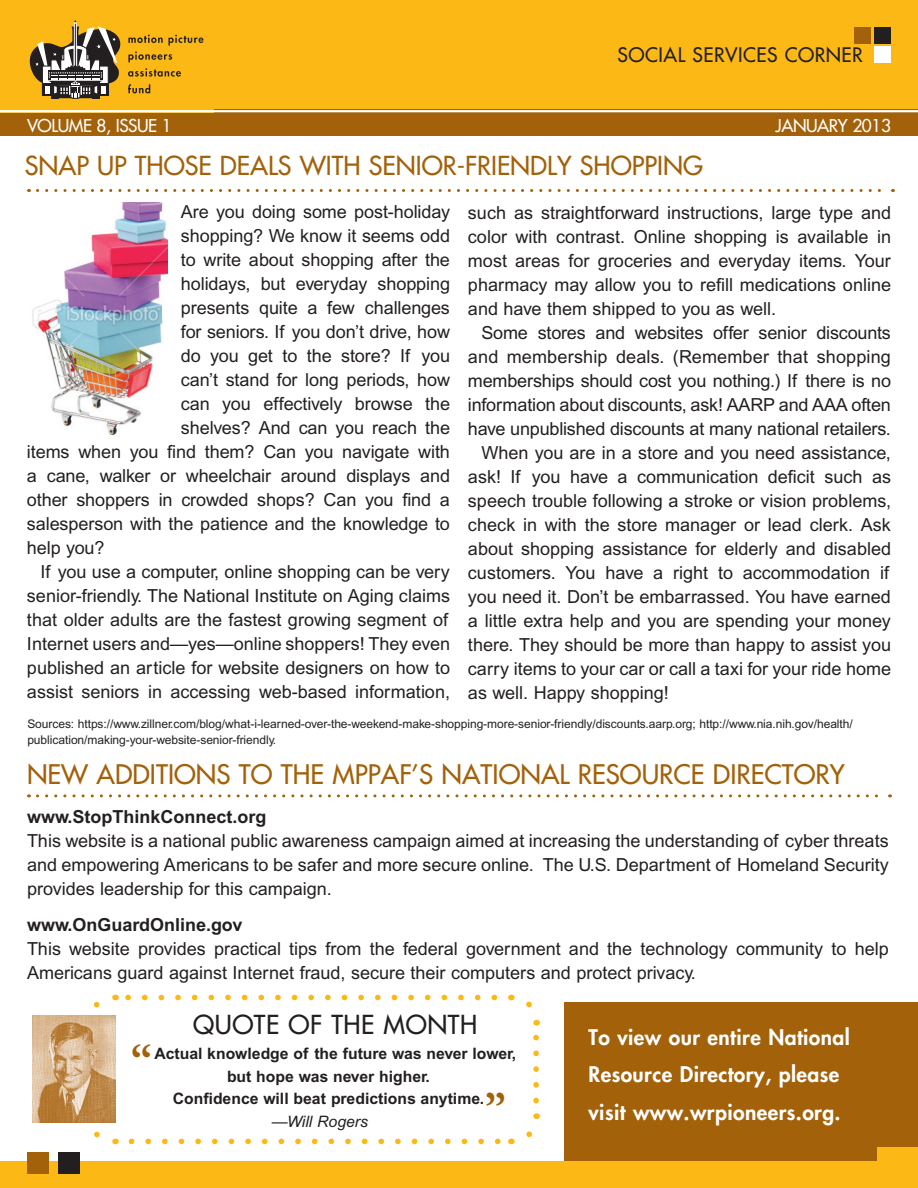
<style>
.page{position:relative;width:918px;height:1188px;background:#fff}
.page>*{position:absolute;margin:0;border:0;box-sizing:border-box;transform-origin:0 0}
.t1{font:700 45px "Adobe Garamond";color:#a36109}
.t2{font:26.25px "Futura";color:#a36109}
.t3{font:25.5px "Futura";color:#a36109}
.t4{font:25.5px "Futura";letter-spacing:.02em;color:#231f20}
.t5{font:800 21px/37.5px "Futura";letter-spacing:.02em;color:#fff}
.t6{font:19.5px "Futura";letter-spacing:.025em;color:#231f20}
.t7{font:18px/24px "Arial";color:#231f20;text-align:justify}
.t8{font:700 18px "Arial";color:#231f20}
.t9{font:17.25px "Futura";letter-spacing:-.025em;color:#fff}
.t10{font:700 15.75px "Arial";color:#231f20}
.t11{font:italic 15.75px "Arial";color:#231f20}
.t12{font:12px/16.5px "Arial";letter-spacing:-.005em;color:#231f20}
</style>
<div class="page">
<svg style="left:131px;top:1139px;width:370px;height:5px"></svg>
<svg style="left:125px;top:995px;width:369px;height:5px"></svg>
<svg style="left:93px;top:1001px;width:7px;height:7px"></svg>
<svg style="left:94px;top:1131px;width:22px;height:14px"></svg>
<svg style="left:526px;top:1113px;width:14px;height:25px"></svg>
<svg style="left:533px;top:1020px;width:6px;height:81px"></svg>
<svg style="left:511px;top:994px;width:21px;height:14px"></svg>
<div style="left:0;top:0;width:918px;height:111px;background:#fcb814"></div>
<div style="left:0;top:109px;width:918px;height:27px;background:#a36109"></div>
<div style="left:855px;top:27px;width:16px;height:16px;background:#a36109"></div>
<div style="left:875px;top:27px;width:16px;height:16px;background:#231f20"></div>
<div style="left:875px;top:47px;width:16px;height:16px;background:#fff"></div>
<div style="left:0;top:0;width:213px;height:113px;background:#fcb814"></div>
<svg style="left:128px;top:35px;width:75px;height:27px"></svg>
<svg style="left:128px;top:68px;width:53px;height:9px"></svg>
<svg style="left:128px;top:84px;width:22px;height:9px"></svg>
<svg style="left:29px;top:20px;width:92px;height:79px"></svg>
<div style="left:565px;top:1002px;width:353px;height:186px;background:#a36109"></div>
<div style="left:0;top:1161px;width:918px;height:27px;background:#fcb814"></div>
<div style="left:878px;top:1148px;width:40px;height:40px;background:#fcb814"></div>
<div style="left:58px;top:1152px;width:22px;height:22px;background:#231f20"></div>
<div style="left:27px;top:1152px;width:22px;height:22px;background:#a36109"></div>
<hr style="left:0;top:110px;width:918px;height:2px;background:#fff">
<img style="left:32px;top:1015px;width:84px;height:107px">
<svg style="left:37px;top:189px;width:856px;height:3px"></svg>
<img style="left:32px;top:202px;width:135px;height:233px">
<svg style="left:37px;top:794px;width:854px;height:3px"></svg>
<p class="t6" style="left:618px;top:42px;width:245px">SOCIAL SERVICES CORN ER</p>
<p class="t9" style="left:27px;top:115px;width:146px">VOLUME 8, ISSUE 1</p>
<p class="t9" style="left:776px;top:115px;width:12px">JANUARY</p>
<p class="t9" style="left:852px;top:115px;width:40px">2013</p>
<h3 class="t3" style="left:25px;top:149px;width:156px">SNAP UP THOSE</h3>
<h3 class="t3" style="left:220px;top:149px;width:484px">DEALS WITH SENIOR-FRIENDLY SHOPPING</h3>
<p class="t7" style="left:181px;top:200px;width:271px">Are you doing some post-holiday</p>
<p class="t7" style="left:181px;top:224px;width:271px">shopping? We know it seems odd</p>
<p class="t7" style="left:181px;top:248px;width:271px">to write about shopping after the</p>
<p class="t7" style="left:181px;top:272px;width:271px">holidays, but everyday shopping</p>
<p class="t7" style="left:181px;top:296px;width:271px">presents quite a few challenges</p>
<p class="t7" style="left:181px;top:320px;width:271px">for seniors. If you don’t drive, how</p>
<p class="t7" style="left:181px;top:344px;width:271px">do you get to the store? If you</p>
<p class="t7" style="left:181px;top:368px;width:271px">can’t stand for long periods, how</p>
<p class="t7" style="left:181px;top:392px;width:271px">can you effectively browse the</p>
<p class="t7" style="left:181px;top:416px;width:271px">shelves? And can you reach the</p>
<p class="t7" style="left:27px;top:440px;width:425px">items when you find them? Can you navigate with</p>
<p class="t7" style="left:27px;top:464px;width:425px">a cane, walker or wheelchair around displays and</p>
<p class="t7" style="left:27px;top:488px;width:424px">other shoppers in crowded shops? Can you find a</p>
<p class="t7" style="left:27px;top:512px;width:424px">salesperson with the patience and the knowledge to</p>
<p class="t7" style="left:27px;top:536px;width:79px">help you?</p>
<p class="t7" style="left:40px;top:560px;width:411px">If you use a computer, online shopping can be very</p>
<p class="t7" style="left:27px;top:584px;width:425px">senior-friendly. The National Institute on Aging claims</p>
<p class="t7" style="left:27px;top:608px;width:423px">that older adults are the fastest growing segment of</p>
<p class="t7" style="left:27px;top:632px;width:425px">Internet users and—yes—online shoppers! They even</p>
<p class="t7" style="left:27px;top:656px;width:425px">published an article for website designers on how to</p>
<p class="t7" style="left:27px;top:680px;width:425px">assist seniors in accessing web-based information,</p>
<p class="t7" style="left:468px;top:201px;width:425px">such as straightforward instructions, large type and color with contrast. Online shopping is available in most areas for groceries and everyday items. Your pharmacy may allow you to refill medications online and have them shipped to you as well.</p>
<p class="t7" style="left:481px;top:321px;width:411px">Some stores and websites offer senior discounts</p>
<p class="t7" style="left:468px;top:345px;width:424px">and membership deals. (Remember that shopping</p>
<p class="t7" style="left:468px;top:369px;width:425px">memberships should cost you nothing.) If there is no</p>
<p class="t7" style="left:468px;top:393px;width:424px">information about discounts, ask! AARP and AAA often</p>
<p class="t7" style="left:468px;top:417px;width:424px">have unpublished discounts at many national retailers.</p>
<p class="t7" style="left:481px;top:441px;width:411px">When you are in a store and you need assistance,</p>
<p class="t7" style="left:468px;top:465px;width:425px">ask! If you have a communication deficit such as</p>
<p class="t7" style="left:468px;top:489px;width:425px">speech trouble following a stroke or vision problems,</p>
<p class="t7" style="left:468px;top:513px;width:424px">check in with the store manager or lead clerk. Ask</p>
<p class="t7" style="left:468px;top:537px;width:425px">about shopping assistance for elderly and disabled</p>
<p class="t7" style="left:468px;top:561px;width:423px">customers. You have a right to accommodation if</p>
<p class="t7" style="left:468px;top:585px;width:424px">you need it. Don’t be embarrassed. You have earned</p>
<p class="t7" style="left:468px;top:609px;width:424px">a little extra help and you are spending your money</p>
<p class="t7" style="left:468px;top:633px;width:425px">there. They should be more than happy to assist you</p>
<p class="t7" style="left:468px;top:657px;width:425px">carry items to your car or call a taxi for your ride home</p>
<p class="t7" style="left:468px;top:681px;width:202px">as well. Happy shopping!</p>
<p class="t12" style="left:27px;top:715px;width:827px">Sources: https://www.zillner.com/blog/what-i-learned-over-the-weekend-make-shopping-more-senior-friendly/discounts.aarp.org; http://www.nia.nih.gov/health/ publication/making-your-website-senior-friendly.</p>
<h2 class="t2" style="left:27px;top:758px;width:85px">NE W ADDITIO</h2>
<h2 class="t2" style="left:196px;top:758px;width:174px">NS TO THE MPPAF</h2>
<h2 class="t2" style="left:412px;top:758px;width:183px">’S NATIONAL RESO</h2>
<h2 class="t2" style="left:642px;top:758px;width:126px">URCE DIRECTO</h2>
<h2 class="t2" style="left:815px;top:758px;width:31px">RY</h2>
<p class="t8" style="left:27px;top:806px;width:241px">www.StopThinkConnect.org</p>
<p class="t7" style="left:27px;top:829px;width:863px">This website is a national public awareness campaign aimed at increasing the understanding of cyber threats and empowering Americans to be safer and more secure online. The U.S. Department of Homeland Security provides leadership for this campaign.</p>
<p class="t8" style="left:27px;top:914px;width:217px">www.OnGuardOnline.gov</p>
<p class="t7" style="left:27px;top:937px;width:863px">This website provides practical tips from the federal government and the technology community to help<br>Americans guard against Internet fraud, secure their computers and protect privacy.</p>
<h3 class="t4" style="left:193px;top:1008px;width:282px">QUOTE OF THE MONTH</h3>
<h1 class="t1" style="left:131px;top:1037px;width:23px">“</h1>
<p class="t10" style="left:154px;top:1045px;width:363px">Actual knowledge of the future was never lower,</p>
<p class="t10" style="left:227px;top:1067px;width:204px">but hope was never higher.</p>
<p class="t10" style="left:173px;top:1090px;width:313px">Confidence will beat predictions anytime.</p>
<h1 class="t1" style="left:485px;top:1085px;width:23px">”</h1>
<p class="t11" style="left:271px;top:1112px;width:98px">—Will Rogers</p>
<p class="t5" style="left:589px;top:1018px;width:263px">To view our entire National<br>Resource Directory, please visit www.wrpioneers.org.</p>
</div>
